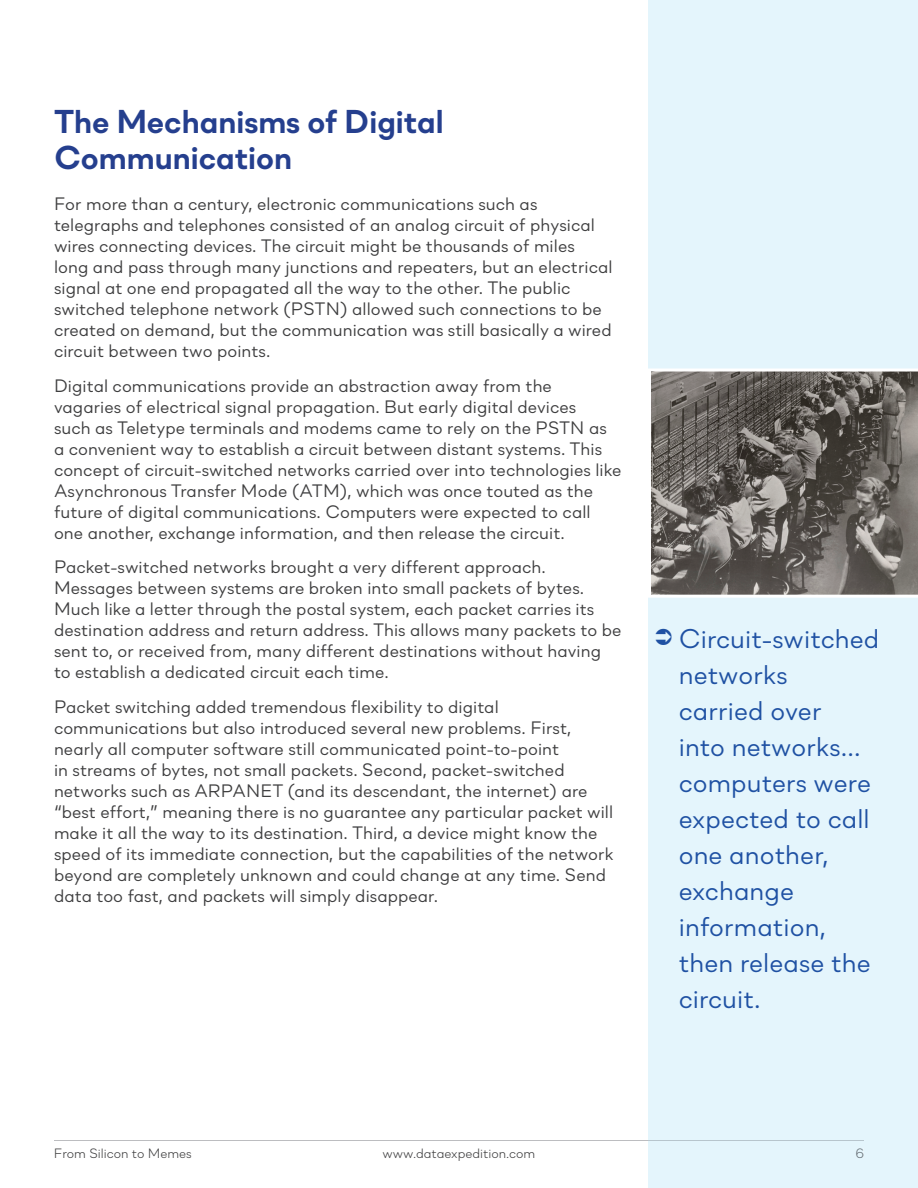
<style>
.page{position:relative;width:918px;height:1188px;background:#fff}
.page>*{position:absolute;margin:0;border:0;box-sizing:border-box;transform-origin:0 0}
.t1{font:700 33px/36px "Soin Sans Neue";color:#253f8e}
.t2{font:27px/36px "Soin Sans Neue";letter-spacing:.005em;color:#1f51a3}
.t3{font:18px/21px "Soin Sans Neue";letter-spacing:.005em;color:#3e3e3f}
.t4{font:300 13.5px "Soin Sans Neue";color:#3e3e3f}
</style>
<div class="page">
<hr style="left:54px;top:1140px;width:810px;height:1px;background:#bcbdc0">
<div style="left:648px;top:0;width:270px;height:1188px;background:#e4f5fc"></div>
<div style="left:856px;top:1148px;width:7px;height:10px;background:#e4f5fc"></div>
<hr style="left:648px;top:1140px;width:216px;height:1px;background:#b7c5cd">
<svg style="left:648px;top:369px;width:270px;height:229px;background:#76726e"></svg>
<svg style="left:656px;top:628px;width:16px;height:17px"></svg>
<h1 class="t1" style="left:54px;top:102px;width:391px">The Mechanisms of Digital<br>Communication</h1>
<p class="t3" style="left:54px;top:192px;width:560px">For more than a century, electronic communications such as telegraphs and telephones consisted of an analog circuit of physical wires connecting devices. The circuit might be thousands of miles long and pass through many junctions and repeaters, but an electrical signal at one end propagated all the way to the other. The public switched telephone network (PSTN) allowed such connections to be created on demand, but the communication was still basically a wired circuit between two points.</p>
<p class="t3" style="left:54px;top:373px;width:569px">Digital communications provide an abstraction away from the vagaries of electrical signal propagation. But early digital devices<br>such as Teletype terminals and modems came to rely on the PSTN as a convenient way to establish a circuit between distant systems. This concept of circuit-switched networks carried over into technologies like Asynchronous Transfer Mode (ATM), which was once touted as the future of digital communications. Computers were expected to call one another, exchange information, and then release the circuit.</p>
<p class="t3" style="left:54px;top:555px;width:569px">Packet-switched networks brought a very different approach.<br>Messages between systems are broken into small packets of bytes.<br>Much like a letter through the postal system, each packet carries its destination address and return address. This allows many packets to be sent to, or received from, many different destinations without having to establish a dedicated circuit each time.</p>
<p class="t3" style="left:54px;top:694px;width:561px">Packet switching added tremendous flexibility to digital communications but also introduced several new problems. First, nearly all computer software still communicated point-to-point<br>in streams of bytes, not small packets. Second, packet-switched networks such as ARPANET (and its descendant, the internet) are “best effort,” meaning there is no guarantee any particular packet will make it all the way to its destination. Third, a device might know the speed of its immediate connection, but the capabilities of the network beyond are completely unknown and could change at any time. Send data too fast, and packets will simply disappear.</p>
<h2 class="t2" style="left:679px;top:618px;width:202px">Circuit-switched networks carried over<br>into networks... computers were expected to call one another, exchange information, then release the circuit.</h2>
<p class="t4" style="left:54px;top:1142px;width:139px">From Silicon to Memes</p>
<p class="t4" style="left:383px;top:1143px;width:154px">www.dataexpedition.com</p>
<p class="t4" style="left:855px;top:1142px;width:10px">6</p>
</div>
